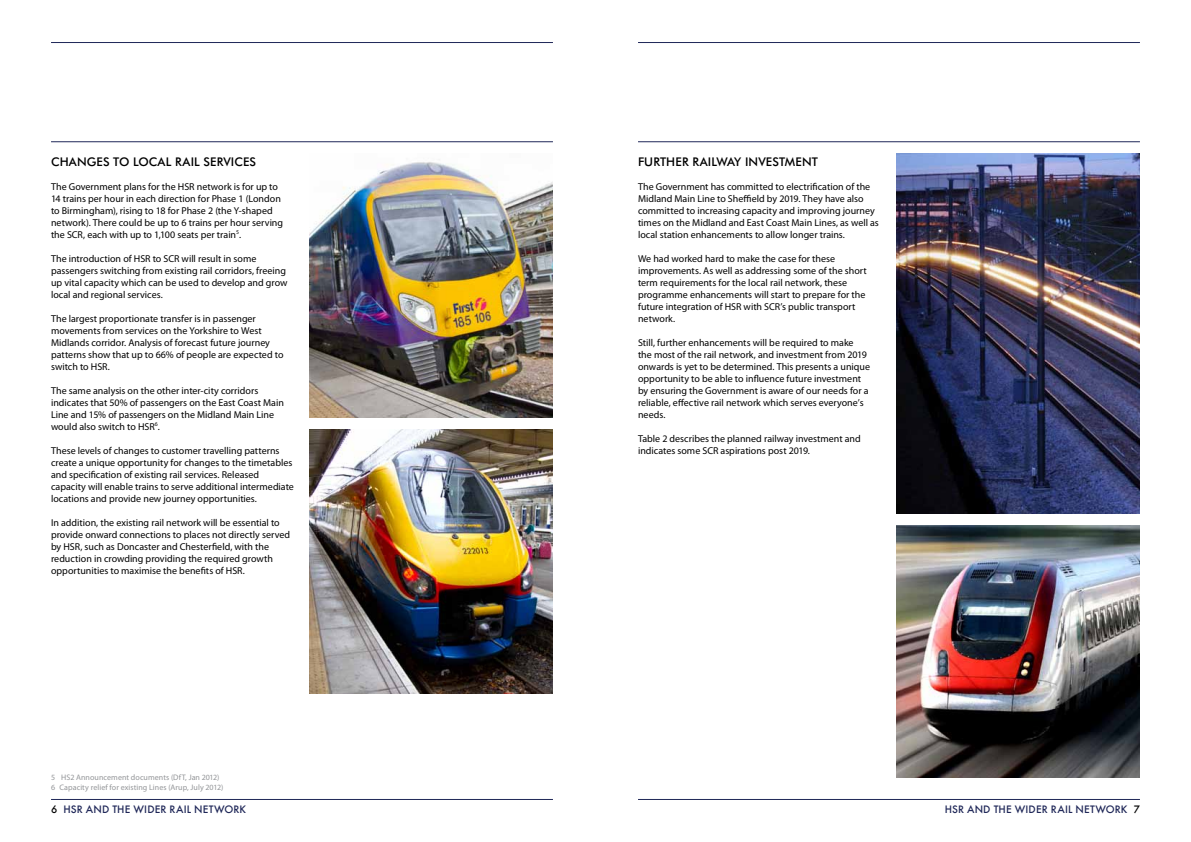
<style>
.page{position:relative;width:1191px;height:842px;background:#fff}
.page>*{position:absolute;margin:0;border:0;box-sizing:border-box;transform-origin:0 0}
.t1{font:500 12px "Futura BT";letter-spacing:.005em;color:#000}
.t2{font:10px/12px "Myriad Pro";color:#000}
.t3{font:500 10px "Futura";letter-spacing:.015em;color:#1f2758}
.t4{font:8px/9.6px "Myriad Pro";letter-spacing:.01em;color:#939598}
.s1{color:#000}
</style>
<div class="page">
<hr style="left:51px;top:42px;width:502px;height:1px;background:#1f2758">
<hr style="left:638px;top:42px;width:502px;height:1px;background:#1f2758">
<hr style="left:51px;top:141px;width:502px;height:1px;background:#1f2758">
<hr style="left:638px;top:141px;width:502px;height:1px;background:#1f2758">
<hr style="left:51px;top:799px;width:502px;height:1px;background:#1f2758">
<hr style="left:638px;top:799px;width:502px;height:1px;background:#1f2758">
<img style="left:309px;top:162px;width:244px;height:256px">
<img style="left:309px;top:430px;width:244px;height:264px">
<img style="left:896px;top:154px;width:244px;height:360px">
<img style="left:896px;top:526px;width:244px;height:252px">
<p class="t1" style="left:51px;top:154px;width:207px">CHANGES TO LOCAL RAIL SERVICES</p>
<p class="t2" style="left:51px;top:180px;width:234px">The Government plans for the HSR network is for up to 14 trains per hour in each direction for Phase 1 (London to Birmingham), rising to 18 for Phase 2 (the Y-shaped network). There could be up to 6 trains per hour serving the SCR, each with up to 1,100 seats per train<sup>5</sup>.</p>
<p class="t2" style="left:51px;top:252px;width:238px">The introduction of HSR to SCR will result in some passengers switching from existing rail corridors, freeing up vital capacity which can be used to develop and grow local and regional services.</p>
<p class="t2" style="left:51px;top:312px;width:234px">The largest proportionate transfer is in passenger movements from services on the Yorkshire to West Midlands corridor. Analysis of forecast future journey patterns show that up to 66% of people are expected to switch to HSR.</p>
<p class="t2" style="left:51px;top:384px;width:234px">The same analysis on the other inter-city corridors indicates that 50% of passengers on the East Coast Main Line and 15% of passengers on the Midland Main Line would also switch to HSR<sup>6</sup>.</p>
<p class="t2" style="left:51px;top:444px;width:244px">These levels of changes to customer travelling patterns create a unique opportunity for changes to the timetables and specification of existing rail services. Released capacity will enable trains to serve additional intermediate locations and provide new journey opportunities.</p>
<p class="t2" style="left:51px;top:516px;width:241px">In addition, the existing rail network will be essential to provide onward connections to places not directly served by HSR, such as Doncaster and Chesterfield, with the reduction in crowding providing the required growth opportunities to maximise the benefits of HSR.</p>
<p class="t4" style="left:51px;top:773px;width:174px">5 HS2 Announcement documents (DfT, Jan 2012)<br>6 Capacity relief for existing Lines (Arup, July 2012)</p>
<p class="t1" style="left:638px;top:154px;width:181px">FURTHER RAILWAY INVESTMENT</p>
<p class="t2" style="left:638px;top:180px;width:242px">The Government has committed to electrification of the Midland Main Line to Sheffield by 2019. They have also committed to increasing capacity and improving journey times on the Midland and East Coast Main Lines, as well as local station enhancements to allow longer trains.</p>
<p class="t2" style="left:638px;top:252px;width:230px">We had worked hard to make the case for these improvements. As well as addressing some of the short term requirements for the local rail network, these programme enhancements will start to prepare for the future integration of HSR with SCR’s public transport network.</p>
<p class="t2" style="left:638px;top:336px;width:233px">Still, further enhancements will be required to make<br>the most of the rail network, and investment from 2019 onwards is yet to be determined. This presents a unique opportunity to be able to influence future investment by ensuring the Government is aware of our needs for a reliable, effective rail network which serves everyone’s needs.</p>
<p class="t2" style="left:638px;top:432px;width:224px">Table 2 describes the planned railway investment and indicates some SCR aspirations post 2019.</p>
<p class="t3" style="left:51px;top:803px;width:197px"><span class="s1">6</span> HSR AND TH E WIDER RAIL NETWORK</p>
<p class="t3" style="left:944px;top:803px;width:197px">HSR AND TH E WIDER RAIL NETWORK <span class="s1">7</span></p>
</div>
